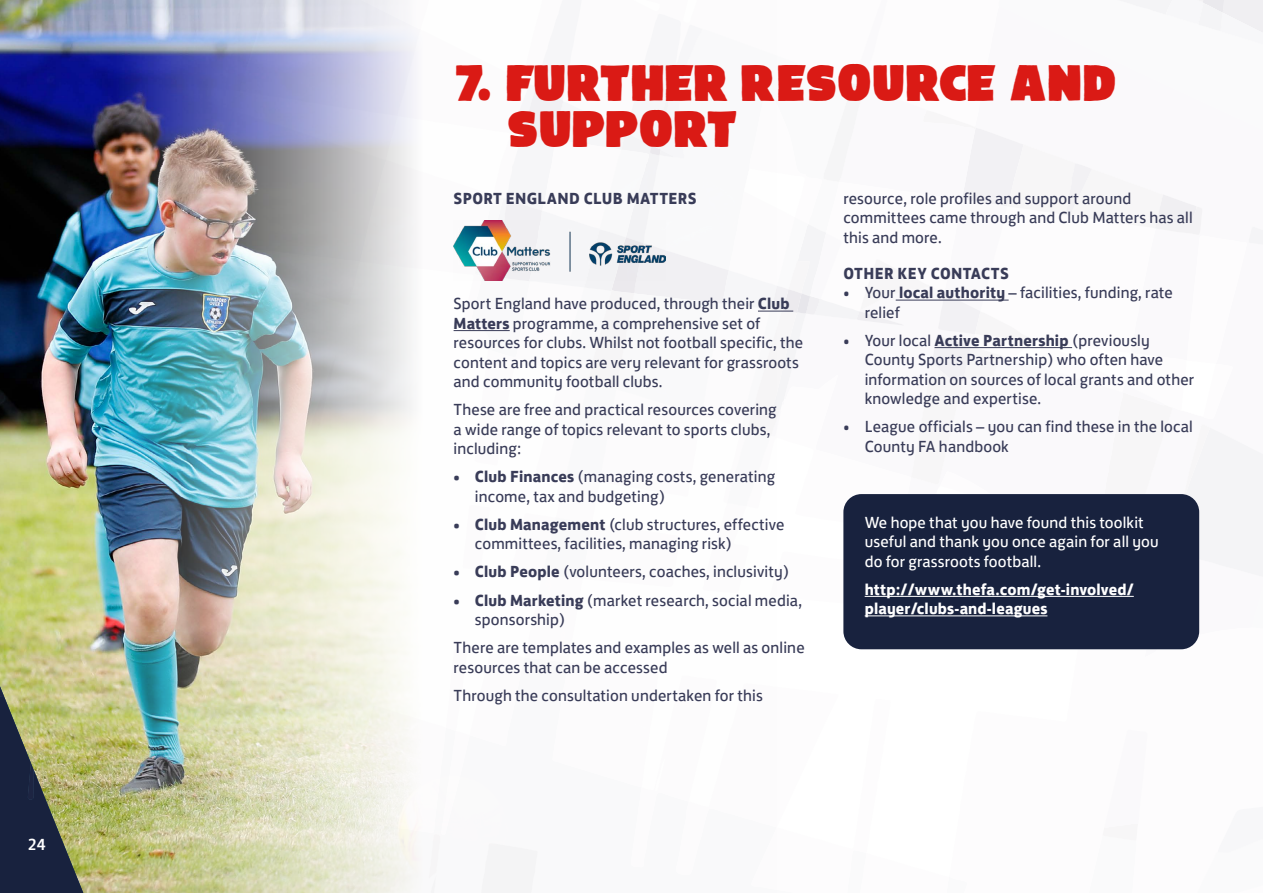
<style>
.page{position:relative;width:1263px;height:893px;background:#fff}
.page>*{position:absolute;margin:0;border:0;box-sizing:border-box;transform-origin:0 0}
.t1{font:45px/46.5px "FA Brush";color:#da1a15}
.t2{font:16.5px/19.5px "FS Jack";letter-spacing:.01em;color:#393c58}
.t3{font:16.5px/19.5px "FS Jack";letter-spacing:.01em;color:#fff}
.t4{font:700 16.5px/19.5px "FS Jack";letter-spacing:.01em;color:#fff}
.t5{font:700 16.5px "FS Jack";letter-spacing:.02em;color:#393c58}
.t6{font:500 16.5px "FS Jack";color:#fff}
.s1{font-weight:700}
</style>
<div class="page">
<img style="left:0;top:0;width:1263px;height:893px">
<p class="t6" style="left:28px;top:831px;width:19px">24</p>
<h1 class="t1" style="left:508px;top:63px;width:611px;text-indent:-54px">7. FURTHER RESOURCE AND<br>SUPPORT</h1>
<p class="t5" style="left:454px;top:184px;width:244px">SPORT ENGLAND CLUB MATTERS</p>
<p class="t2" style="left:454px;top:293px;width:351px">Sport England have produced, through their <span class="s1">Club Matters</span> programme, a comprehensive set of resources for clubs. Whilst not football specific, the content and topics are very relevant for grassroots and community football clubs.</p>
<p class="t2" style="left:454px;top:399px;width:325px">These are free and practical resources covering a wide range of topics relevant to sports clubs, including:</p>
<p class="t2" style="left:475px;top:466px;width:302px;text-indent:-21px"><span class="s1">• Club Finances</span> (managing costs, generating income, tax and budgeting)</p>
<p class="t2" style="left:475px;top:513px;width:311px;text-indent:-21px"><span class="s1">• Club Management</span> (club structures, effective committees, facilities, managing risk)</p>
<p class="t2" style="left:454px;top:561px;width:337px"><span class="s1">• Club People</span> (volunteers, coaches, inclusivity)</p>
<p class="t2" style="left:475px;top:589px;width:329px;text-indent:-21px"><span class="s1">• Club Marketing</span> (market research, social media, sponsorship)</p>
<p class="t2" style="left:454px;top:636px;width:353px">There are templates and examples as well as online resources that can be accessed</p>
<p class="t2" style="left:454px;top:684px;width:311px">Through the consultation undertaken for this</p>
<p class="t2" style="left:843px;top:187px;width:351px">resource, role profiles and support around committees came through and Club Matters has all this and more.</p>
<p class="t5" style="left:843px;top:259px;width:167px">OTHER KEY CONTACTS</p>
<p class="t2" style="left:865px;top:282px;width:310px;text-indent:-21px">• Your <span class="s1">local authority</span> – facilities, funding, rate relief</p>
<p class="t2" style="left:865px;top:329px;width:331px;text-indent:-21px">• Your local <span class="s1">Active Partnership</span> (previously County Sports Partnership) who often have information on sources of local grants and other knowledge and expertise.</p>
<p class="t2" style="left:865px;top:416px;width:330px;text-indent:-21px">• League officials – you can find these in the local<br>County FA handbook</p>
<p class="t3" style="left:865px;top:511px;width:296px">We hope that you have found this toolkit useful and thank you once again for all you do for grassroots football.</p>
<p class="t4" style="left:865px;top:578px;width:271px">http://www.thefa.com/get-involved/ player/clubs-and-leagues</p>
</div>
